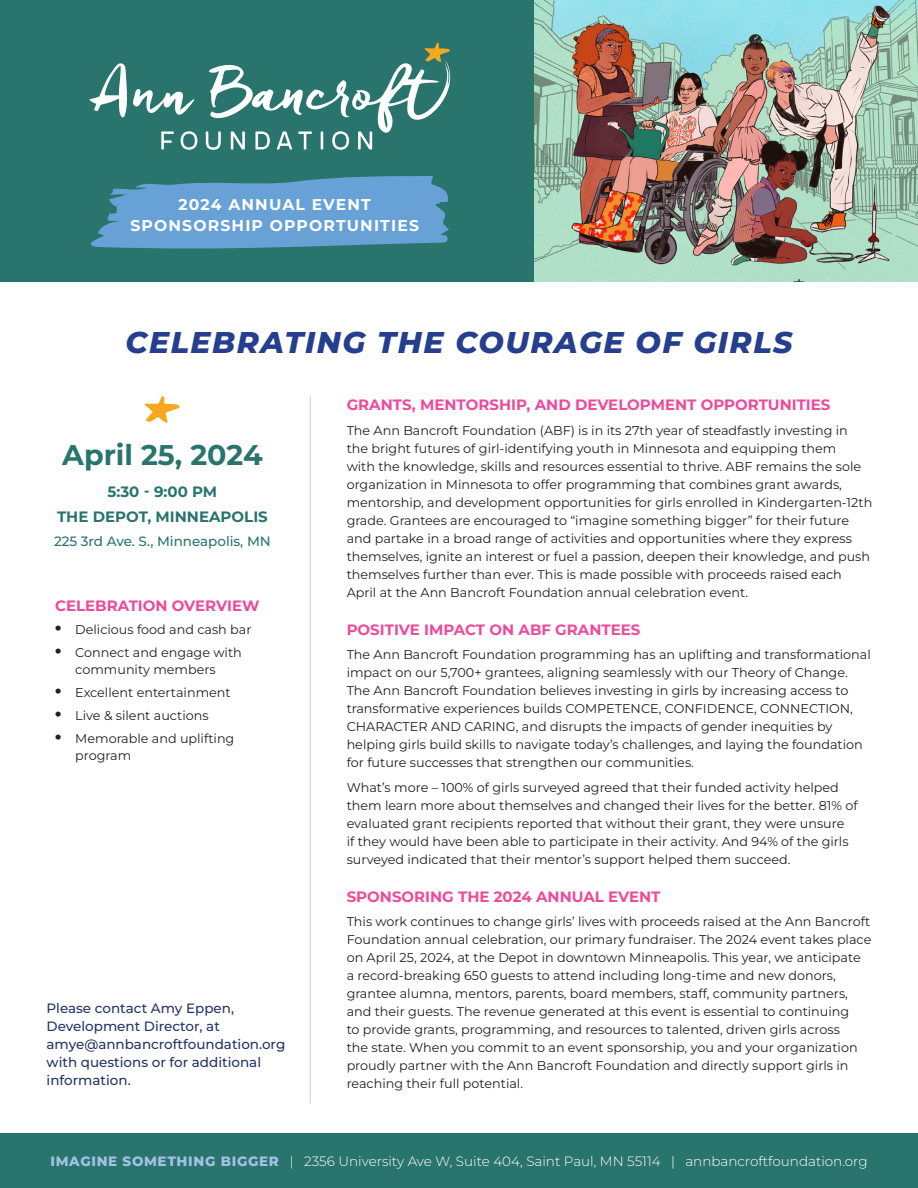
<style>
.page{position:relative;width:918px;height:1188px;background:#fff}
.page>*{position:absolute;margin:0;border:0;box-sizing:border-box;transform-origin:0 0}
.t1{font:italic 800 30px "Montserrat";letter-spacing:.05em;color:#253f8e}
.t2{font:700 28.5px "Montserrat";color:#29756d}
.t3{font:700 15.6px "Montserrat";letter-spacing:.075em;color:#fff}
.t4{font:700 15px "Montserrat";color:#ed4a9b}
.t5{font:700 15px "Montserrat";color:#29756d}
.t6{font:500 13.5px/18px "Montserrat";color:#263566}
.t7{font:300 13.5px "Montserrat";color:#fff}
.t8{font:500 13.5px "Montserrat";color:#29756d}
.t9{font:12.75px/18px "Montserrat";color:#231f20}
.s1{font-family:"Times";font-size:18px}
.s2{font-weight:800;color:#a1c1e5}
</style>
<div class="page">
<div style="left:0;top:0;width:751px;height:282px;background:#29756d"></div>
<img style="left:535px;top:0;width:383px;height:282px">
<div style="left:0;top:1134px;width:918px;height:54px;background:#29756d"></div>
<svg style="left:144px;top:396px;width:36px;height:27px"></svg>
<hr style="left:310px;top:396px;width:1px;height:708px;background:#d0d0d1">
<svg style="left:89px;top:63px;width:38px;height:55px"></svg>
<svg style="left:133px;top:89px;width:61px;height:26px"></svg>
<svg style="left:161px;top:131px;width:13px;height:18px"></svg>
<svg style="left:181px;top:131px;width:16px;height:19px"></svg>
<svg style="left:206px;top:43px;width:245px;height:107px"></svg>
<svg style="left:90px;top:176px;width:359px;height:73px"></svg>
<p class="t3" style="left:179px;top:194px;width:194px">2024 ANNUAL EVENT</p>
<p class="t3" style="left:130px;top:215px;width:290px">SPONSORSHIP OPPORTUNITIES</p>
<p class="t1" style="left:125px;top:322px;width:669px">CELEBRATING THE COURAGE OF GIRLS</p>
<p class="t2" style="left:62px;top:436px;width:202px">April 25, 2024</p>
<p class="t5" style="left:108px;top:482px;width:111px">5:30 - 9:00 PM</p>
<p class="t5" style="left:57px;top:506px;width:212px">THE DEPOT, MINNEAPOLIS</p>
<p class="t8" style="left:54px;top:532px;width:218px">225 3rd Ave. S., Minneapolis, MN</p>
<p class="t4" style="left:55px;top:595px;width:206px">CELEBRATION OVERVIEW</p>
<p class="t9" style="left:55px;top:620px;width:198px"><span class="s1">•</span> Delicious food and cash bar</p>
<p class="t9" style="left:55px;top:644px;width:188px;line-height:16.5px;text-align:center"><span class="s1">•</span> Connect and engage with community members</p>
<p class="t9" style="left:55px;top:683px;width:177px"><span class="s1">•</span> Excellent entertainment</p>
<p class="t9" style="left:55px;top:706px;width:155px"><span class="s1">•</span> Live &amp; silent auctions</p>
<p class="t9" style="left:75px;top:730px;width:161px;line-height:16.5px;text-indent:-20px"><span class="s1">•</span> Memorable and uplifting program</p>
<p class="t6" style="left:47px;top:999px;width:240px">Please contact Amy Eppen,<br>Development Director, at amye@annbancroftfoundation.org with questions or for additional information.</p>
<p class="t4" style="left:347px;top:395px;width:485px">GRANTS, MENTORSHIP, AND DEVELOPMENT OPPORTUNITIES</p>
<p class="t9" style="left:347px;top:421px;width:527px">The Ann Bancroft Foundation (ABF) is in its 27th year of steadfastly investing in the bright futures of girl-identifying youth in Minnesota and equipping them<br>with the knowledge, skills and resources essential to thrive. ABF remains the sole organization in Minnesota to offer programming that combines grant awards, mentorship, and development opportunities for girls enrolled in Kindergarten-12th grade. Grantees are encouraged to “imagine something bigger” for their future and partake in a broad range of activities and opportunities where they express themselves, ignite an interest or fuel a passion, deepen their knowledge, and push themselves further than ever. This is made possible with proceeds raised each April at the Ann Bancroft Foundation annual celebration event.</p>
<p class="t4" style="left:347px;top:619px;width:295px">POSITIVE IMPACT ON ABF GRANTEES</p>
<p class="t9" style="left:347px;top:646px;width:526px">The Ann Bancroft Foundation programming has an uplifting and transformational impact on our 5,700+ grantees, aligning seamlessly with our Theory of Change.<br>The Ann Bancroft Foundation believes investing in girls by increasing access to transformative experiences builds COMPETENCE, CONFIDENCE, CONNECTION, CHARACTER AND CARING, and disrupts the impacts of gender inequities by helping girls build skills to navigate today’s challenges, and laying the foundation for future successes that strengthen our communities.</p>
<p class="t9" style="left:347px;top:778px;width:512px">What’s more – 100% of girls surveyed agreed that their funded activity helped them learn more about themselves and changed their lives for the better. 81% of evaluated grant recipients reported that without their grant, they were unsure<br>if they would have been able to participate in their activity. And 94% of the girls surveyed indicated that their mentor’s support helped them succeed.</p>
<p class="t4" style="left:347px;top:886px;width:315px">SPONSORING THE 2024 ANNUAL EVENT</p>
<p class="t9" style="left:347px;top:913px;width:526px">This work continues to change girls’ lives with proceeds raised at the Ann Bancroft Foundation annual celebration, our primary fundraiser. The 2024 event takes place on April 25, 2024, at the Depot in downtown Minneapolis. This year, we anticipate a record-breaking 650 guests to attend including long-time and new donors, grantee alumna, mentors, parents, board members, staff, community partners, and their guests. The revenue generated at this event is essential to continuing<br>to provide grants, programming, and resources to talented, driven girls across<br>the state. When you commit to an event sponsorship, you and your organization proudly partner with the Ann Bancroft Foundation and directly support girls in reaching their full potential.</p>
<p class="t7" style="left:50px;top:1152px;width:819px"><span class="s2">IMAGINE SOMETHING BIGGER</span> | 2356 University Ave W, Suite 404, Saint Paul, MN 55114 | annbancroftfoundation.org</p>
</div>
